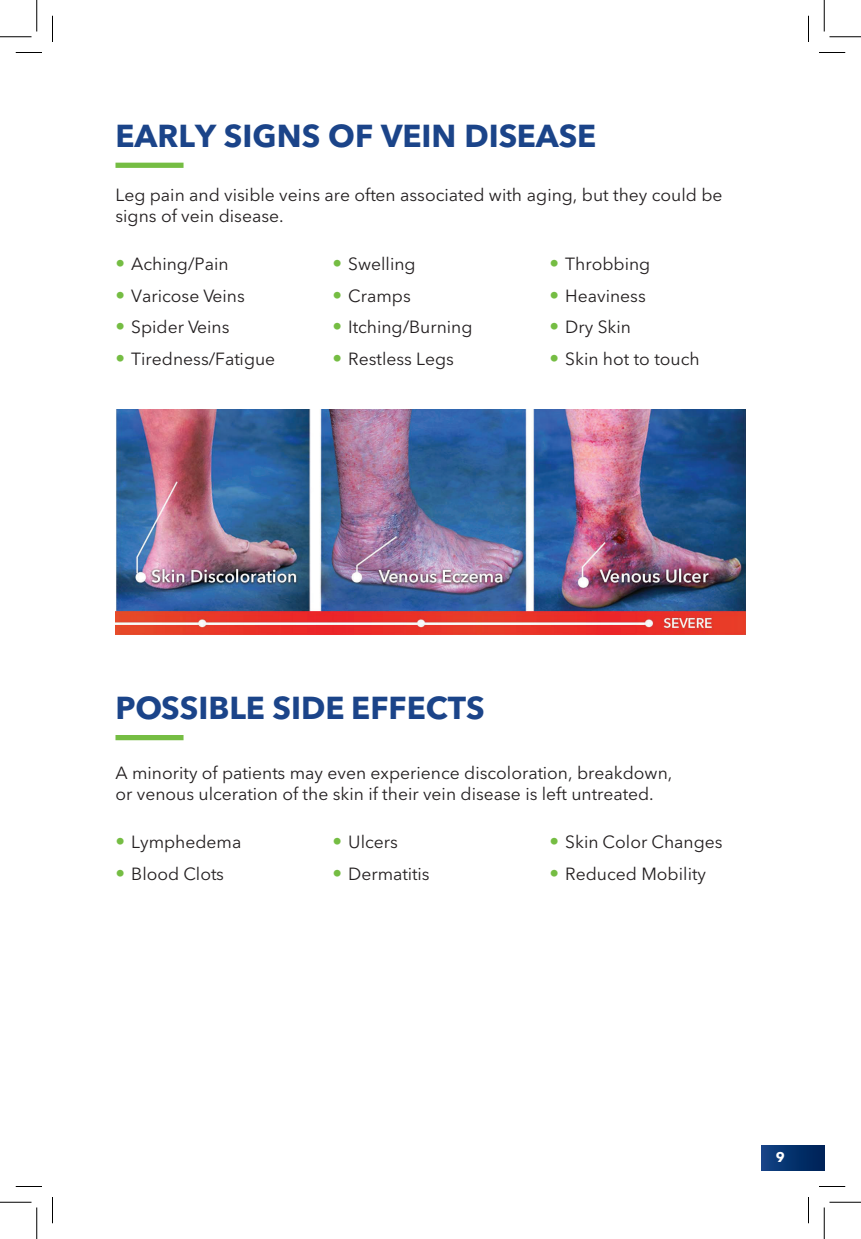
<style>
.page{position:relative;width:861px;height:1239px;background:#fff}
.page>*{position:absolute;margin:0;border:0;box-sizing:border-box;transform-origin:0 0}
.t1{font:700 31.5px "Avenir Next LT Pro";color:#1b4489}
.t2{font:17.5px/21px "Avenir Next LT Pro";color:#231f20}
.t3{font:700 14px "Avenir Next LT Pro";color:#fff}
.s1{font-size:19.25px;color:#75bd43}
</style>
<div class="page">
<div style="left:762px;top:1145px;width:62px;height:26px;background:linear-gradient(to right,#124385,#002156)"></div>
<div style="left:116px;top:163px;width:68px;height:5px;background:#75bd43"></div>
<img style="left:116px;top:410px;width:630px;height:225px">
<div style="left:116px;top:735px;width:68px;height:5px;background:#75bd43"></div>
<svg style="left:16px;top:52px;width:26px;height:1px"></svg>
<svg style="left:819px;top:52px;width:26px;height:1px"></svg>
<svg style="left:16px;top:1186px;width:26px;height:1px"></svg>
<svg style="left:819px;top:1186px;width:26px;height:1px"></svg>
<svg style="left:52px;top:16px;width:1px;height:26px"></svg>
<svg style="left:52px;top:1197px;width:1px;height:26px"></svg>
<svg style="left:808px;top:16px;width:1px;height:26px"></svg>
<svg style="left:808px;top:1197px;width:1px;height:26px"></svg>
<hr style="left:0;top:36px;width:32px;height:1px;background:#000">
<hr style="left:830px;top:36px;width:31px;height:1px;background:#000">
<hr style="left:0;top:1202px;width:32px;height:1px;background:#000">
<hr style="left:830px;top:1202px;width:31px;height:1px;background:#000">
<hr style="left:36px;top:0;width:1px;height:32px;background:#000">
<hr style="left:36px;top:1208px;width:1px;height:31px;background:#000">
<hr style="left:824px;top:0;width:1px;height:32px;background:#000">
<hr style="left:824px;top:1208px;width:1px;height:31px;background:#000">
<h1 class="t1" style="left:116px;top:109px;width:482px">EARLY SIGNS OF VEIN DISEASE</h1>
<p class="t2" style="left:116px;top:184px;width:609px">Leg pain and visible veins are often associated with aging, but they could be signs of vein disease.</p>
<p class="t2" style="left:116px;top:253px;width:115px"><span class="s1">•</span> Aching/Pain</p>
<p class="t2" style="left:116px;top:285px;width:131px"><span class="s1">•</span> Varicose Veins</p>
<p class="t2" style="left:116px;top:316px;width:116px"><span class="s1">•</span> Spider Veins</p>
<p class="t2" style="left:116px;top:348px;width:161px"><span class="s1">•</span> Tiredness/Fatigue</p>
<p class="t2" style="left:332px;top:253px;width:85px"><span class="s1">•</span> Swelling</p>
<p class="t2" style="left:332px;top:285px;width:80px"><span class="s1">•</span> Cramps</p>
<p class="t2" style="left:332px;top:316px;width:142px"><span class="s1">•</span> Itching/Burning</p>
<p class="t2" style="left:332px;top:348px;width:123px"><span class="s1">•</span> Restless Legs</p>
<p class="t2" style="left:550px;top:253px;width:102px"><span class="s1">•</span> Throbbing</p>
<p class="t2" style="left:550px;top:285px;width:98px"><span class="s1">•</span> Heaviness</p>
<p class="t2" style="left:550px;top:316px;width:83px"><span class="s1">•</span> Dry Skin</p>
<p class="t2" style="left:550px;top:348px;width:152px"><span class="s1">•</span> Skin hot to touch</p>
<h1 class="t1" style="left:116px;top:681px;width:371px">POSSIBLE SIDE EFFECTS</h1>
<p class="t2" style="left:116px;top:761px;width:558px">A minority of patients may even experience discoloration, breakdown, or venous ulceration of the skin if their vein disease is left untreated.</p>
<p class="t2" style="left:116px;top:831px;width:127px"><span class="s1">•</span> Lymphedema</p>
<p class="t2" style="left:116px;top:862px;width:110px"><span class="s1">•</span> Blood Clots</p>
<p class="t2" style="left:332px;top:831px;width:67px"><span class="s1">•</span> Ulcers</p>
<p class="t2" style="left:332px;top:862px;width:99px"><span class="s1">•</span> Dermatitis</p>
<p class="t2" style="left:550px;top:831px;width:175px"><span class="s1">•</span> Skin Color Changes</p>
<p class="t2" style="left:550px;top:862px;width:158px"><span class="s1">•</span> Reduced Mobility</p>
<p class="t3" style="left:776px;top:1145px;width:11px">9</p>
</div>
